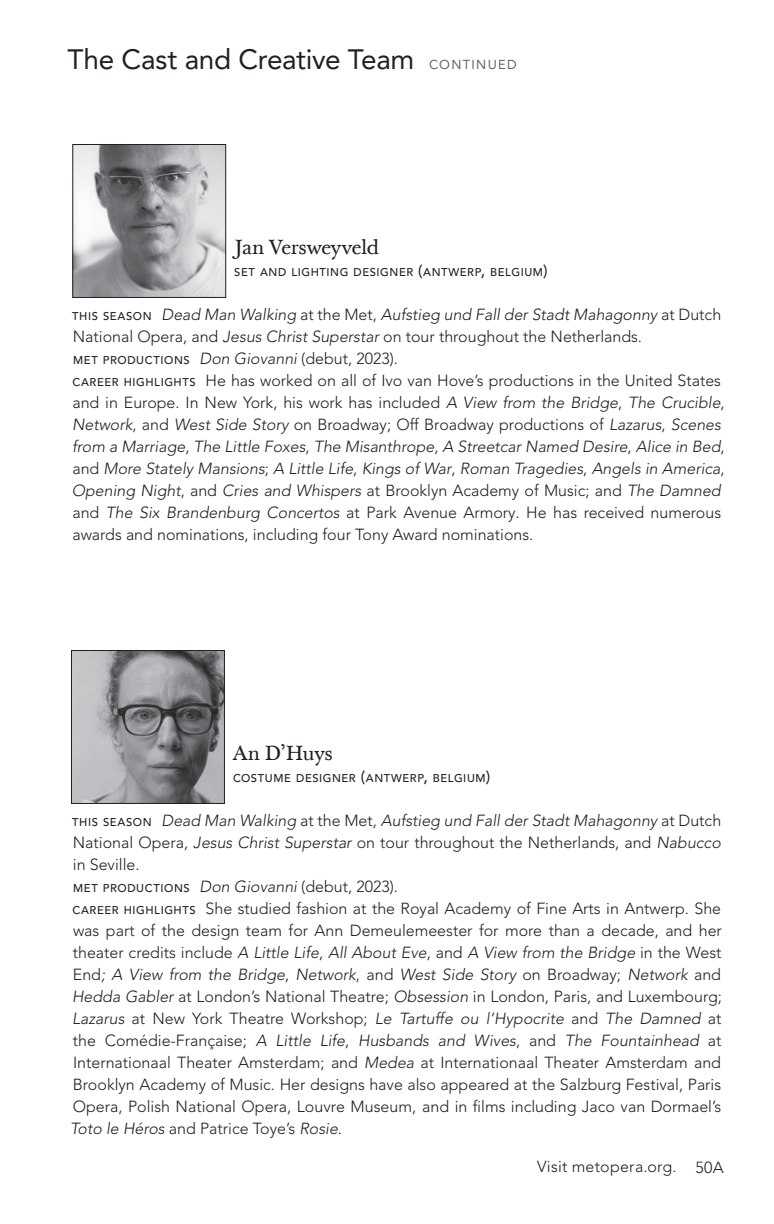
<style>
.page{position:relative;width:774px;height:1224px;background:#fff}
.page>*{position:absolute;margin:0;border:0;box-sizing:border-box;transform-origin:0 0}
.t1{font:28px "Avenir LT Pro";letter-spacing:-.01em;color:#231f20}
.t2{font:20px "Baskerville Ten";letter-spacing:-.02em;color:#231f20}
.t3{font:300 16px/22px "Avenir LT Pro";color:#231f20;text-align:justify}
.t4{font:italic 300 16px/22px "Avenir LT Pro";color:#231f20}
.t5{font:300 16px "Avenir LT Pro";letter-spacing:.02em;color:#231f20}
.t6{font:500 11.2px "Avenir LT Pro";letter-spacing:.05em;color:#231f20}
.s1{font-size:13px;color:#636366}
.s2{font-size:16px}
.s3{font-weight:500;font-style:normal;font-size:11.2px}
.s4{font-style:normal}
.s5{font-weight:300;font-style:italic;font-size:16px}
.s6{font-weight:300;font-size:16px}
.s7{font-weight:500;font-size:11.2px}
.s8{font-style:italic}
</style>
<div class="page">
<img style="left:73px;top:652px;width:150px;height:150px">
<div style="left:71px;top:650px;width:154px;height:154px;border:1px solid #231f20"></div>
<img style="left:74px;top:146px;width:150px;height:150px">
<div style="left:72px;top:144px;width:154px;height:154px;border:1px solid #231f20"></div>
<h1 class="t1" style="left:68px;top:42px;width:451px">The Cast and Creative Team <span class="s1">CONTINUED</span></h1>
<p class="t2" style="left:234px;top:235px;width:146px">Jan Versweyveld</p>
<p class="t6" style="left:234px;top:265px;width:315px">SET AND LIGHTING DESIGNER <span class="s2">(</span>ANTWERP<span class="s2">,</span> BELGIUM<span class="s2">)</span></p>
<p class="t4" style="left:72px;top:304px;width:650px"><span class="s3">THIS SEASON</span> Dead Man Walking <span class="s4">at the Met,</span> Aufstieg und Fall der Stadt Mahagonny <span class="s4">at Dutch<br>National Opera, and</span> Jesus Christ Superstar <span class="s4">on tour throughout the Netherlands.</span></p>
<p class="t6" style="left:73px;top:353px;width:326px">MET PRODUCTIONS <span class="s5">Don Giovanni</span> <span class="s6">(debut, 2023).</span></p>
<p class="t3" style="left:72px;top:370px;width:655px;text-align:left"><span class="s7">CAREER HIGHLIGHTS</span> He has worked on all of Ivo van Hove’s productions in the United States and in Europe. In New York, his work has included <span class="s8">A View from the Bridge</span>, <span class="s8">The Crucible</span>, <span class="s8">Network</span>, and <span class="s8">West Side Story</span> on Broadway; Off Broadway productions of <span class="s8">Lazarus</span>, <span class="s8">Scenes from a Marriage</span>, <span class="s8">The Little Foxes</span>, <span class="s8">The Misanthrope</span>, <span class="s8">A Streetcar Named Desire</span>, <span class="s8">Alice in Bed</span>, and <span class="s8">More Stately Mansions</span>; <span class="s8">A Little Life</span>, <span class="s8">Kings of War</span>, <span class="s8">Roman Tragedies</span>, <span class="s8">Angels in America</span>, <span class="s8">Opening Night</span>, and <span class="s8">Cries and Whispers</span> at Brooklyn Academy of Music; and <span class="s8">The Damned </span>and <span class="s8">The Six Brandenburg Concertos</span> at Park Avenue Armory. He has received numerous awards and nominations, including four Tony Award nominations.</p>
<p class="t2" style="left:233px;top:741px;width:101px">An D’Huys</p>
<p class="t6" style="left:233px;top:771px;width:259px">COSTUME DESIGNER <span class="s2">(</span>ANTWERP<span class="s2">,</span> BELGIUM<span class="s2">)</span></p>
<p class="t3" style="left:72px;top:810px;width:650px"><span class="s7">THIS SEASON</span> <span class="s8">Dead Man Walking</span> at the Met, <span class="s8">Aufstieg und Fall der Stadt Mahagonny</span> at Dutch National Opera, <span class="s8">Jesus Christ Superstar</span> on tour throughout the Netherlands, and <span class="s8">Nabucco </span>in Seville.</p>
<p class="t6" style="left:73px;top:881px;width:326px">MET PRODUCTIONS <span class="s5">Don Giovanni</span> <span class="s6">(debut, 2023).</span></p>
<p class="t3" style="left:70px;top:898px;width:653px"><span class="s7">CAREER HIGHLIGHTS</span> She studied fashion at the Royal Academy of Fine Arts in Antwerp. She was part of the design team for Ann Demeulemeester for more than a decade, and her theater credits include <span class="s8">A Little Life</span>, <span class="s8">All About Eve</span>, and <span class="s8">A View from the Bridge</span> in the West End<span class="s8">; A View from the Bridge</span>, <span class="s8">Network</span>, and <span class="s8">West Side Story</span> on Broadway; <span class="s8">Network</span> and <span class="s8">Hedda Gabler</span> at London’s National Theatre; <span class="s8">Obsession</span> in London, Paris, and Luxembourg; <span class="s8">Lazarus</span> at New York Theatre Workshop; <span class="s8">Le Tartuffe ou l’Hypocrite</span> and <span class="s8">The Damned</span> at the Comédie-Française; <span class="s8">A Little Life</span>, <span class="s8">Husbands and Wives</span>, and <span class="s8">The Fountainhead</span> at Internationaal Theater Amsterdam; and <span class="s8">Medea</span> at Internationaal Theater Amsterdam and Brooklyn Academy of Music. Her designs have also appeared at the Salzburg Festival, Paris Opera, Polish National Opera, Louvre Museum, and in films including Jaco van Dormael’s <span class="s8">Toto le Héros</span> and Patrice Toye’s <span class="s8">Rosie</span>.</p>
<p class="t5" style="left:537px;top:1157px;width:141px">Visit metopera.org.</p>
<p class="t3" style="left:695px;top:1156px;width:30px">50A</p>
</div>
